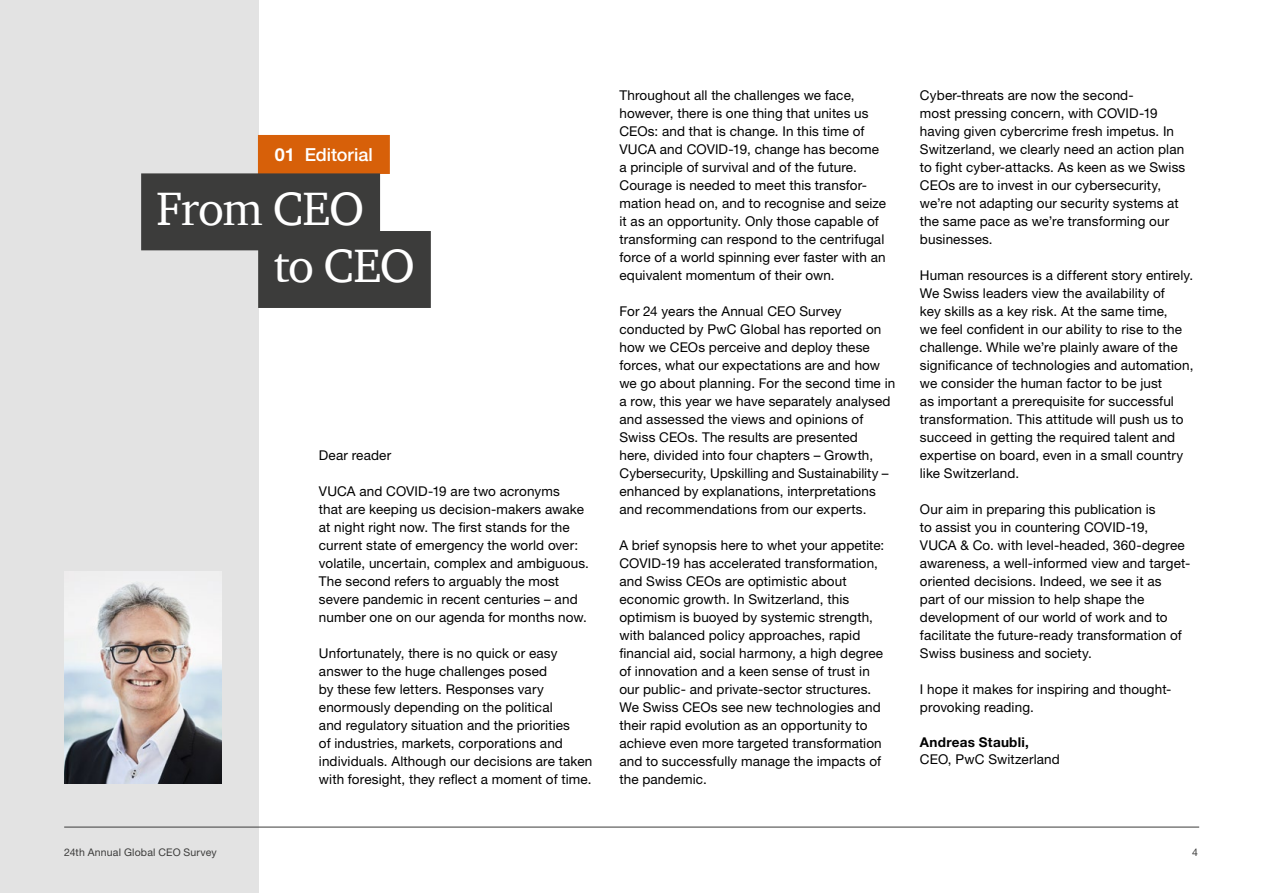
<style>
.page{position:relative;width:1263px;height:893px;background:#fff}
.page>*{position:absolute;margin:0;border:0;box-sizing:border-box;transform-origin:0 0}
.t1{font:48px/57.6px "ITC Charter Com";letter-spacing:-.025em;color:#fff}
.t2{font:500 18px "Helvetica Neue LT Std";color:#fff}
.t3{font:13.5px/18px "Helvetica Neue LT Std";letter-spacing:.01em;color:#000}
.t4{font:700 13.5px "Helvetica Neue LT Std";letter-spacing:.02em;color:#000}
.t5{font:10.5px "Helvetica Neue LT Std";letter-spacing:.015em;color:#3c3c3b}
.s1{font-weight:700}
</style>
<div class="page">
<div style="left:0;top:0;width:258px;height:893px;background:#e3e3e3"></div>
<img style="left:64px;top:571px;width:158px;height:212px">
<div style="left:258px;top:135px;width:132px;height:39px;background:#d76009"></div>
<div style="left:141px;top:173px;width:239px;height:77px;background:#3c3c3b"></div>
<div style="left:258px;top:231px;width:173px;height:77px;background:#3c3c3b"></div>
<hr style="left:64px;top:827px;width:1135px;height:1px;background:#3c3c3b">
<h2 class="t2" style="left:275px;top:144px;width:99px"><span class="s1">01</span> Editorial</h2>
<h1 class="t1" style="left:273px;top:179px;width:143px;text-indent:-117px">From CEO to CEO</h1>
<p class="t3" style="left:319px;top:446px;width:74px">Dear reader</p>
<p class="t3" style="left:319px;top:482px;width:271px">VUCA and COVID-19 are two acronyms<br>that are keeping us decision-makers awake at night right now. The first stands for the current state of emergency the world over: volatile, uncertain, complex and ambiguous.<br>The second refers to arguably the most severe pandemic in recent centuries – and number one on our agenda for months now.</p>
<p class="t3" style="left:319px;top:644px;width:275px">Unfortunately, there is no quick or easy answer to the huge challenges posed<br>by these few letters. Responses vary enormously depending on the political<br>and regulatory situation and the priorities<br>of industries, markets, corporations and individuals. Although our decisions are taken with foresight, they reflect a moment of time.</p>
<p class="t3" style="left:619px;top:86px;width:268px">Throughout all the challenges we face, however, there is one thing that unites us CEOs: and that is change. In this time of VUCA and COVID-19, change has become a principle of survival and of the future.<br>Courage is needed to meet this transfor&shy;mation head on, and to recognise and seize it as an opportunity. Only those capable of transforming can respond to the centrifugal force of a world spinning ever faster with an equivalent momentum of their own.</p>
<p class="t3" style="left:619px;top:302px;width:277px">For 24 years the Annual CEO Survey conducted by PwC Global has reported on how we CEOs perceive and deploy these forces, what our expectations are and how we go about planning. For the second time in a row, this year we have separately analysed and assessed the views and opinions of Swiss CEOs. The results are presented<br>here, divided into four chapters – Growth, Cybersecurity, Upskilling and Sustainability – enhanced by explanations, interpretations and recommendations from our experts.</p>
<p class="t3" style="left:619px;top:536px;width:266px">A brief synopsis here to whet your appetite:<br>COVID-19 has accelerated transformation, and Swiss CEOs are optimistic about economic growth. In Switzerland, this optimism is buoyed by systemic strength, with balanced policy approaches, rapid financial aid, social harmony, a high degree of innovation and a keen sense of trust in our public- and private-sector structures.<br>We Swiss CEOs see new technologies and their rapid evolution as an opportunity to achieve even more targeted transformation and to successfully manage the impacts of the pandemic.</p>
<p class="t3" style="left:920px;top:86px;width:267px">Cyber-threats are now the second-<br>most pressing concern, with COVID-19 having given cybercrime fresh impetus. In Switzerland, we clearly need an action plan to fight cyber-attacks. As keen as we Swiss CEOs are to invest in our cybersecurity, we’re not adapting our security systems at the same pace as we’re transforming our businesses.</p>
<p class="t3" style="left:920px;top:266px;width:275px">Human resources is a different story entirely.<br>We Swiss leaders view the availability of<br>key skills as a key risk. At the same time,<br>we feel confident in our ability to rise to the challenge. While we’re plainly aware of the significance of technologies and automation, we consider the human factor to be just<br>as important a prerequisite for successful transformation. This attitude will push us to succeed in getting the required talent and expertise on board, even in a small country like Switzerland.</p>
<p class="t3" style="left:920px;top:500px;width:272px">Our aim in preparing this publication is<br>to assist you in countering COVID-19,<br>VUCA &amp; Co. with level-headed, 360-degree awareness, a well-informed view and target&shy;oriented decisions. Indeed, we see it as<br>part of our mission to help shape the development of our world of work and to facilitate the future-ready transformation of Swiss business and society.</p>
<p class="t3" style="left:920px;top:679px;width:253px">I hope it makes for inspiring and thought&shy;provoking reading.</p>
<p class="t4" style="left:920px;top:734px;width:111px">Andreas Staubli,</p>
<p class="t3" style="left:920px;top:750px;width:141px">CEO, PwC Switzerland</p>
<p class="t5" style="left:64px;top:846px;width:154px">24th Annual Global CEO Survey</p>
<p class="t5" style="left:1192px;top:846px;width:7px">4</p>
</div>
